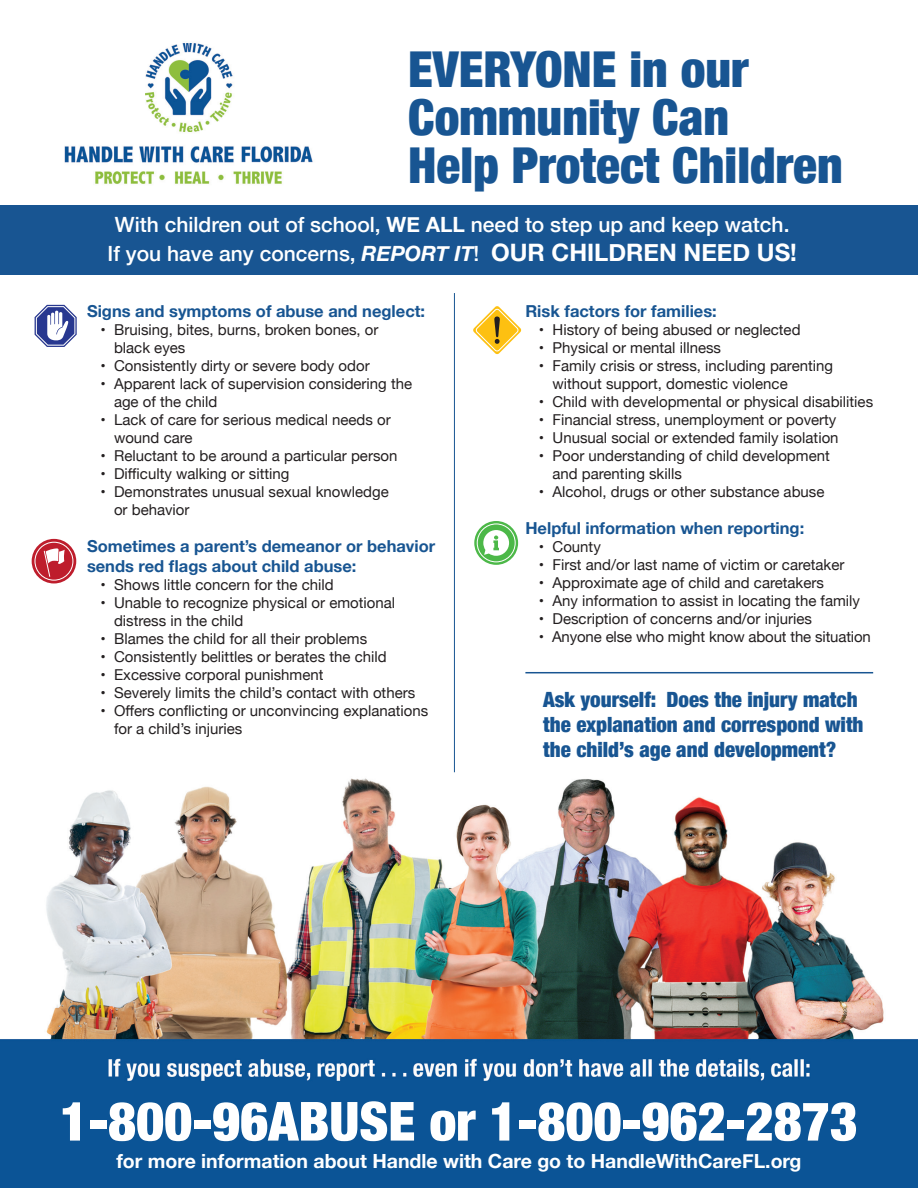
<style>
.page{position:relative;width:918px;height:1188px;background:#fff}
.page>*{position:absolute;margin:0;border:0;box-sizing:border-box;transform-origin:0 0}
.t1{font:900 condensed 54px "Helvetica Neue";color:#fff}
.t2{font:900 condensed 49.5px/48px "Helvetica Neue";color:#185592}
.t3{font:500 21px/28.8px "Helvetica Neue";color:#fff;text-align:center}
.t4{font:900 condensed 21px/25.2px "Helvetica Neue";color:#185592}
.t5{font:700 19.5px "Helvetica Neue";color:#fff}
.t6{font:700 16.5px/19.8px "Helvetica Neue";color:#185592}
.t7{font:15px/18px "Helvetica Neue";color:#231f20}
.s1{font-weight:700}
.s2{font-weight:700;font-style:italic}
.s3{font-weight:700;font-size:24px}
</style>
<div class="page">
<img style="left:0;top:43px;width:918px;height:1145px">
<div style="left:0;top:205px;width:918px;height:70px;background:#185592"></div>
<hr style="left:525px;top:672px;width:348px;height:1px;background:#185592">
<hr style="left:454px;top:293px;width:1px;height:479px;background:#185592">
<svg style="left:35px;top:305px;width:42px;height:42px"></svg>
<svg style="left:32px;top:539px;width:44px;height:44px"></svg>
<svg style="left:44px;top:548px;width:21px;height:29px"></svg>
<div style="left:34px;top:542px;width:39px;height:39px;border:1px solid #fff;border-radius:50%"></div>
<svg style="left:473px;top:306px;width:48px;height:48px"></svg>
<svg style="left:474px;top:521px;width:44px;height:44px"></svg>
<svg style="left:483px;top:530px;width:26px;height:26px"></svg>
<div style="left:477px;top:523px;width:39px;height:39px;border:1px solid #fff;border-radius:50%"></div>
<h2 class="t2" style="left:408px;top:43px;width:436px">EVERYONE in our<br>Community Can<br>Help Protect Children</h2>
<h3 class="t3" style="left:108px;top:208px;width:691px">With children out of school, <span class="s1">WE ALL</span> need to step up and keep watch.<br>If you have any concerns, <span class="s2">REPORT IT</span>! <span class="s3">OUR CHILDREN NEED US!</span></h3>
<p class="t6" style="left:87px;top:301px;width:340px">Signs and symptoms of abuse and neglect:</p>
<p class="t7" style="left:114px;top:321px;width:266px;text-indent:-14px">• Bruising, bites, burns, broken bones, or black eyes</p>
<p class="t7" style="left:100px;top:357px;width:271px">• Consistently dirty or severe body odor</p>
<p class="t7" style="left:114px;top:375px;width:300px;text-indent:-14px">• Apparent lack of supervision considering the age of the child</p>
<p class="t7" style="left:114px;top:411px;width:278px;text-indent:-14px">• Lack of care for serious medical needs or wound care</p>
<p class="t7" style="left:100px;top:447px;width:298px">• Reluctant to be around a particular person</p>
<p class="t7" style="left:100px;top:465px;width:190px">• Difficulty walking or sitting</p>
<p class="t7" style="left:114px;top:483px;width:276px;text-indent:-14px">• Demonstrates unusual sexual knowledge or behavior</p>
<p class="t6" style="left:87px;top:537px;width:350px">Sometimes a parent’s demeanor or behavior sends red flags about child abuse:</p>
<p class="t7" style="left:100px;top:577px;width:235px">• Shows little concern for the child</p>
<p class="t7" style="left:114px;top:595px;width:283px;text-indent:-14px">• Unable to recognize physical or emotional distress in the child</p>
<p class="t7" style="left:100px;top:631px;width:268px">• Blames the child for all their problems</p>
<p class="t7" style="left:100px;top:649px;width:288px">• Consistently belittles or berates the child</p>
<p class="t7" style="left:100px;top:667px;width:225px">• Excessive corporal punishment</p>
<p class="t7" style="left:100px;top:685px;width:316px">• Severely limits the child’s contact with others</p>
<p class="t7" style="left:114px;top:703px;width:316px;text-indent:-14px">• Offers conflicting or unconvincing explanations for a child’s injuries</p>
<p class="t6" style="left:525px;top:301px;width:193px">Risk factors for families:</p>
<p class="t7" style="left:539px;top:321px;width:263px">• History of being abused or neglected</p>
<p class="t7" style="left:539px;top:339px;width:184px">• Physical or mental illness</p>
<p class="t7" style="left:552px;top:357px;width:282px;text-indent:-14px">• Family crisis or stress, including parenting without support, domestic violence</p>
<p class="t7" style="left:539px;top:393px;width:336px">• Child with developmental or physical disabilities</p>
<p class="t7" style="left:539px;top:411px;width:299px">• Financial stress, unemployment or poverty</p>
<p class="t7" style="left:539px;top:429px;width:301px">• Unusual social or extended family isolation</p>
<p class="t7" style="left:552px;top:447px;width:279px;text-indent:-14px">• Poor understanding of child development and parenting skills</p>
<p class="t7" style="left:539px;top:483px;width:287px">• Alcohol, drugs or other substance abuse</p>
<p class="t6" style="left:525px;top:519px;width:280px">Helpful information when reporting:</p>
<p class="t7" style="left:539px;top:539px;width:63px">• County</p>
<p class="t7" style="left:539px;top:557px;width:307px">• First and/or last name of victim or caretaker</p>
<p class="t7" style="left:539px;top:575px;width:287px">• Approximate age of child and caretakers</p>
<p class="t7" style="left:539px;top:593px;width:323px">• Any information to assist in locating the family</p>
<p class="t7" style="left:539px;top:611px;width:275px">• Description of concerns and/or injuries</p>
<p class="t7" style="left:539px;top:629px;width:334px">• Anyone else who might know about the situation</p>
<h3 class="t4" style="left:543px;top:685px;width:322px">Ask yourself: Does the injury match the explanation and correspond with the child’s age and development?</h3>
<h1 class="t1" style="left:60px;top:1077px;width:799px">1-800-96ABUSE or 1-800-962-2873</h1>
<h3 class="t5" style="left:116px;top:1145px;width:687px">for more information about Handle with Care go to HandleWithCareFL.org</h3>
</div>
